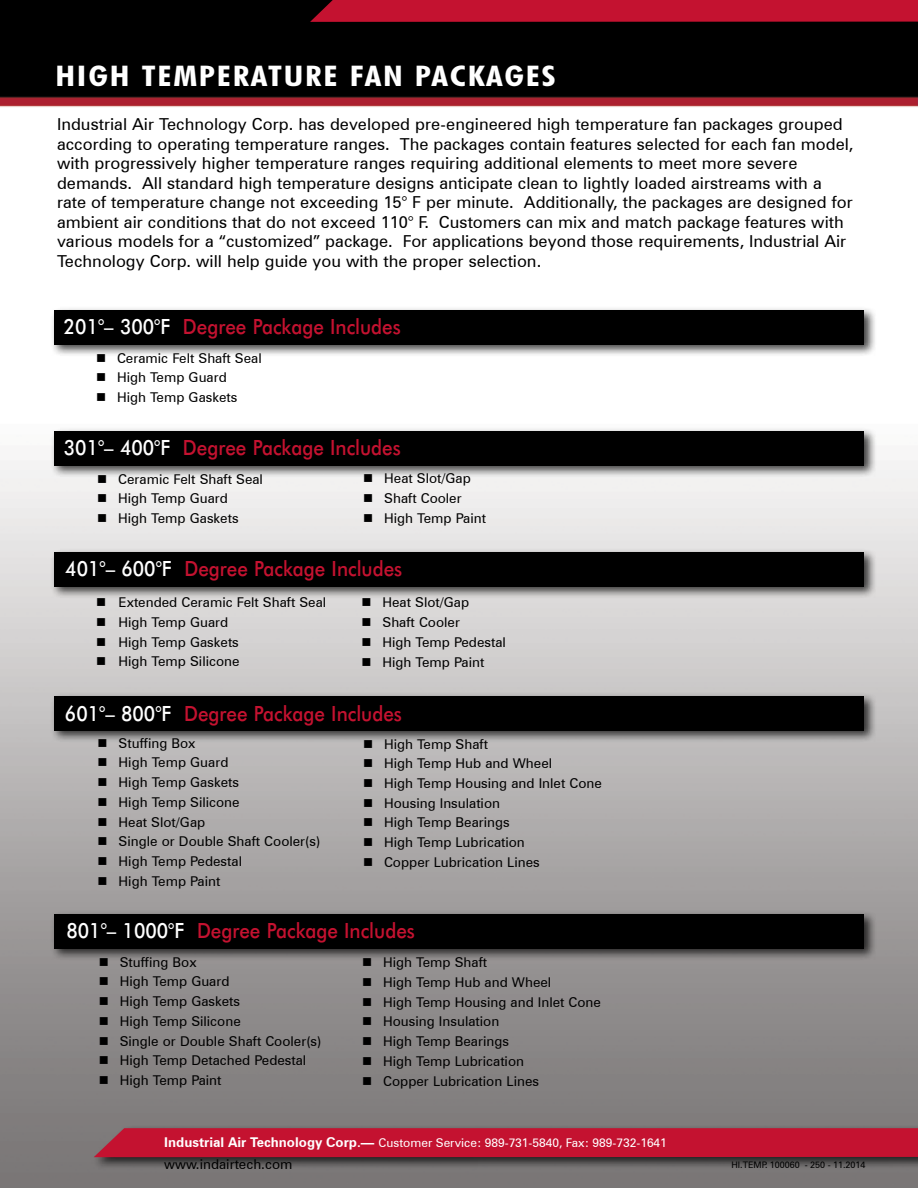
<style>
.page{position:relative;width:918px;height:1188px;background:#fff}
.page>*{position:absolute;margin:0;border:0;box-sizing:border-box;transform-origin:0 0}
.t1{font:700 condensed 28.5px "Futura BT";letter-spacing:.05em;color:#fff;scale:1.25 1}
.t2{font:500 21px "Futura BT";color:#c41230;scale:.9 1}
.t3{font:16.5px/19.5px "Zurich BT";color:#000}
.t4{font:13.5px "Zurich BT";color:#000}
.t5{font:12px "Zurich BT";color:#fff}
.t6{font:9px "Zurich BT";color:#000}
.s1{color:#fff}
.s2{font-weight:700;font-size:13.5px}
</style>
<div class="page">
<img style="left:0;top:0;width:918px;height:1188px">
<div style="left:91px;top:1124px;width:827px;height:46px;background:#000;opacity:.75"></div>
<svg style="left:92px;top:1128px;width:826px;height:30px;background:#bd1531"></svg>
<div style="left:308px;top:0;width:610px;height:34px;background:#000"></div>
<div style="left:310px;top:0;width:608px;height:22px;background:#c41230"></div>
<div style="left:50px;top:306px;width:827px;height:51px;background:#000;opacity:.75"></div>
<div style="left:54px;top:310px;width:810px;height:34px;background:#000"></div>
<div style="left:50px;top:428px;width:827px;height:50px;background:#000;opacity:.75"></div>
<div style="left:54px;top:432px;width:810px;height:34px;background:#000"></div>
<div style="left:50px;top:549px;width:827px;height:50px;background:#000;opacity:.75"></div>
<div style="left:54px;top:553px;width:810px;height:34px;background:#000"></div>
<div style="left:50px;top:692px;width:827px;height:51px;background:#000;opacity:.75"></div>
<div style="left:54px;top:696px;width:810px;height:34px;background:#000"></div>
<div style="left:50px;top:910px;width:827px;height:51px;background:#000;opacity:.75"></div>
<div style="left:54px;top:914px;width:810px;height:34px;background:#000"></div>
<svg style="left:106px;top:382px;width:14px;height:1px"></svg>
<svg style="left:106px;top:402px;width:14px;height:1px"></svg>
<svg style="left:107px;top:503px;width:14px;height:1px"></svg>
<svg style="left:107px;top:523px;width:14px;height:1px"></svg>
<svg style="left:106px;top:627px;width:14px;height:1px"></svg>
<svg style="left:106px;top:647px;width:14px;height:1px"></svg>
<svg style="left:106px;top:666px;width:14px;height:1px"></svg>
<svg style="left:372px;top:627px;width:13px;height:1px"></svg>
<svg style="left:372px;top:647px;width:13px;height:1px"></svg>
<svg style="left:372px;top:667px;width:13px;height:1px"></svg>
<svg style="left:108px;top:767px;width:13px;height:1px"></svg>
<svg style="left:108px;top:787px;width:13px;height:1px"></svg>
<svg style="left:108px;top:807px;width:13px;height:1px"></svg>
<svg style="left:108px;top:846px;width:13px;height:1px"></svg>
<svg style="left:108px;top:866px;width:13px;height:1px"></svg>
<svg style="left:108px;top:886px;width:13px;height:1px"></svg>
<svg style="left:109px;top:986px;width:13px;height:1px"></svg>
<svg style="left:109px;top:1006px;width:13px;height:1px"></svg>
<svg style="left:109px;top:1026px;width:13px;height:1px"></svg>
<svg style="left:109px;top:1046px;width:13px;height:1px"></svg>
<svg style="left:109px;top:1065px;width:13px;height:1px"></svg>
<svg style="left:109px;top:1085px;width:13px;height:1px"></svg>
<svg style="left:373px;top:749px;width:14px;height:1px"></svg>
<svg style="left:373px;top:788px;width:14px;height:1px"></svg>
<svg style="left:373px;top:808px;width:14px;height:1px"></svg>
<svg style="left:373px;top:827px;width:14px;height:1px"></svg>
<svg style="left:373px;top:847px;width:14px;height:1px"></svg>
<svg style="left:373px;top:867px;width:14px;height:1px"></svg>
<svg style="left:372px;top:967px;width:14px;height:1px"></svg>
<svg style="left:372px;top:1007px;width:14px;height:1px"></svg>
<svg style="left:372px;top:1026px;width:14px;height:1px"></svg>
<svg style="left:372px;top:1046px;width:14px;height:1px"></svg>
<svg style="left:372px;top:1066px;width:14px;height:1px"></svg>
<svg style="left:372px;top:1086px;width:14px;height:1px"></svg>
<svg style="left:373px;top:483px;width:14px;height:1px"></svg>
<svg style="left:373px;top:503px;width:14px;height:1px"></svg>
<svg style="left:373px;top:523px;width:14px;height:1px"></svg>
<h1 class="t1" style="left:56px;top:58px;width:402px">HIGH TEMPERATURE FAN PACKAGES</h1>
<p class="t3" style="left:57px;top:114px;width:798px">Industrial Air Technology Corp. has developed pre-engineered high temperature fan packages grouped according to operating temperature ranges. The packages contain features selected for each fan model, with progressively higher temperature ranges requiring additional elements to meet more severe demands. All standard high temperature designs anticipate clean to lightly loaded airstreams with a rate of temperature change not exceeding 15° F per minute. Additionally, the packages are designed for ambient air conditions that do not exceed 110° F. Customers can mix and match package features with various models for a “customized” package. For applications beyond those requirements, Industrial Air Technology Corp. will help guide you with the proper selection.</p>
<h2 class="t2" style="left:64px;top:314px;width:376px"><span class="s1">201°– 300°F</span> Degree Package Includes</h2>
<p class="t4" style="left:96px;top:350px;width:167px">■ Ceramic Felt Shaft Seal</p>
<p class="t4" style="left:96px;top:369px;width:132px">■ High Temp Guard</p>
<p class="t4" style="left:96px;top:389px;width:143px">■ High Temp Gaskets</p>
<h2 class="t2" style="left:64px;top:435px;width:376px"><span class="s1">301°– 400°F</span> Degree Package Includes</h2>
<p class="t4" style="left:97px;top:471px;width:167px">■ Ceramic Felt Shaft Seal</p>
<p class="t4" style="left:97px;top:490px;width:132px">■ High Temp Guard</p>
<p class="t4" style="left:97px;top:510px;width:143px">■ High Temp Gaskets</p>
<p class="t4" style="left:363px;top:470px;width:109px">■ Heat Slot/Gap</p>
<p class="t4" style="left:363px;top:490px;width:100px">■ Shaft Cooler</p>
<p class="t4" style="left:363px;top:510px;width:124px">■ High Temp Paint</p>
<h2 class="t2" style="left:65px;top:556px;width:376px"><span class="s1">401°– 600°F</span> Degree Package Includes</h2>
<p class="t4" style="left:96px;top:594px;width:232px">■ Extended Ceramic Felt Shaft Seal</p>
<p class="t4" style="left:96px;top:614px;width:134px">■ High Temp Guard</p>
<p class="t4" style="left:96px;top:634px;width:144px">■ High Temp Gaskets</p>
<p class="t4" style="left:96px;top:653px;width:145px">■ High Temp Silicone</p>
<p class="t4" style="left:362px;top:594px;width:109px">■ Heat Slot/Gap</p>
<p class="t4" style="left:362px;top:614px;width:100px">■ Shaft Cooler</p>
<p class="t4" style="left:362px;top:634px;width:146px">■ High Temp Pedestal</p>
<p class="t4" style="left:362px;top:654px;width:124px">■ High Temp Paint</p>
<h2 class="t2" style="left:65px;top:701px;width:376px"><span class="s1">601°– 800°F</span> Degree Package Includes</h2>
<p class="t4" style="left:98px;top:735px;width:99px">■ Stuffing Box</p>
<p class="t4" style="left:98px;top:754px;width:132px">■ High Temp Guard</p>
<p class="t4" style="left:98px;top:774px;width:143px">■ High Temp Gaskets</p>
<p class="t4" style="left:98px;top:794px;width:144px">■ High Temp Silicone</p>
<p class="t4" style="left:98px;top:814px;width:109px">■ Heat Slot/Gap</p>
<p class="t4" style="left:98px;top:833px;width:224px">■ Single or Double Shaft Cooler(s)</p>
<p class="t4" style="left:98px;top:853px;width:146px">■ High Temp Pedestal</p>
<p class="t4" style="left:98px;top:873px;width:124px">■ High Temp Paint</p>
<p class="t4" style="left:363px;top:736px;width:126px">■ High Temp Shaft</p>
<p class="t4" style="left:363px;top:755px;width:191px">■ High Temp Hub and Wheel</p>
<p class="t4" style="left:363px;top:775px;width:240px">■ High Temp Housing and Inlet Cone</p>
<p class="t4" style="left:363px;top:795px;width:139px">■ Housing Insulation</p>
<p class="t4" style="left:363px;top:814px;width:148px">■ High Temp Bearings</p>
<p class="t4" style="left:363px;top:834px;width:163px">■ High Temp Lubrication</p>
<p class="t4" style="left:363px;top:854px;width:178px">■ Copper Lubrication Lines</p>
<h2 class="t2" style="left:66px;top:918px;width:389px"><span class="s1">801°– 1000°F</span> Degree Package Includes</h2>
<p class="t4" style="left:99px;top:954px;width:99px">■ Stuffing Box</p>
<p class="t4" style="left:99px;top:973px;width:132px">■ High Temp Guard</p>
<p class="t4" style="left:99px;top:993px;width:143px">■ High Temp Gaskets</p>
<p class="t4" style="left:99px;top:1013px;width:144px">■ High Temp Silicone</p>
<p class="t4" style="left:99px;top:1033px;width:224px">■ Single or Double Shaft Cooler(s)</p>
<p class="t4" style="left:99px;top:1052px;width:209px">■ High Temp Detached Pedestal</p>
<p class="t4" style="left:99px;top:1072px;width:124px">■ High Temp Paint</p>
<p class="t4" style="left:362px;top:954px;width:126px">■ High Temp Shaft</p>
<p class="t4" style="left:362px;top:974px;width:191px">■ High Temp Hub and Wheel</p>
<p class="t4" style="left:362px;top:994px;width:240px">■ High Temp Housing and Inlet Cone</p>
<p class="t4" style="left:362px;top:1013px;width:139px">■ Housing Insulation</p>
<p class="t4" style="left:362px;top:1033px;width:148px">■ High Temp Bearings</p>
<p class="t4" style="left:362px;top:1053px;width:163px">■ High Temp Lubrication</p>
<p class="t4" style="left:362px;top:1073px;width:178px">■ Copper Lubrication Lines</p>
<p class="t5" style="left:164px;top:1135px;width:504px"><span class="s2">Industrial Air Technology Corp.—</span> Customer Service: 989-731-5840, Fax: 989-732-1641</p>
<p class="t4" style="left:164px;top:1156px;width:130px">www.indairtech.com</p>
<p class="t6" style="left:731px;top:1160px;width:136px">HI.TEMP. 100060 - 250 - 11.2014</p>
</div>
